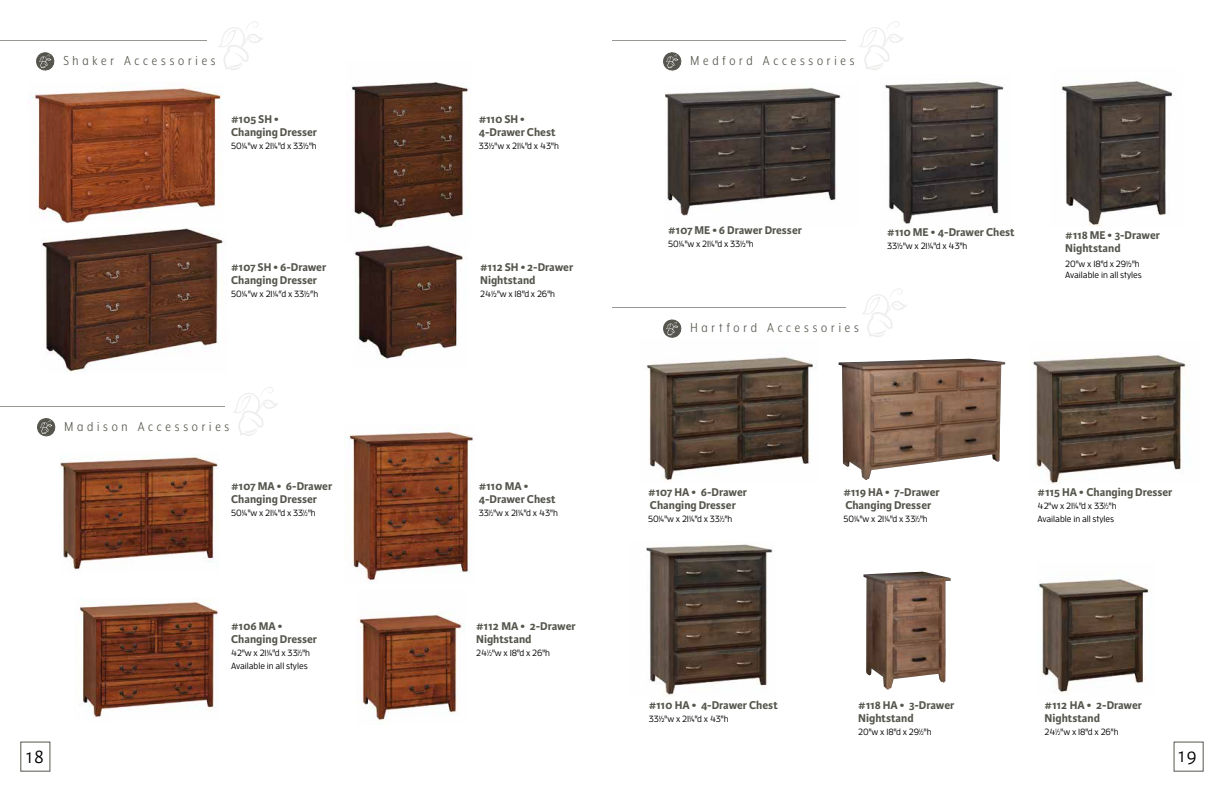
<style>
.page{position:relative;width:1224px;height:792px;background:#fff}
.page>*{position:absolute;margin:0;border:0;box-sizing:border-box;transform-origin:0 0}
.t1{font:300 20.2px "Karmina Sans";color:#000}
.t2{font:15px "Mr Eaves XL Mod Nar OT";letter-spacing:.255em;color:#56554d}
.t3{font:700 12px/13px "Karmina Sans";color:#56554d}
.t4{font:500 9px/13px "Enzo OT";color:#000}
.s1{font-size:4.9px}
</style>
<div class="page">
<img style="left:30px;top:88px;width:192px;height:136px">
<img style="left:351px;top:82px;width:117px;height:147px">
<img style="left:354px;top:244px;width:109px;height:115px">
<img style="left:42px;top:229px;width:182px;height:143px">
<hr style="left:0;top:40px;width:207px;height:1px;background:#56554d">
<hr style="left:0;top:406px;width:225px;height:1px;background:#56554d">
<svg style="left:36px;top:52px;width:19px;height:19px"></svg>
<svg style="left:37px;top:418px;width:19px;height:19px"></svg>
<svg style="left:218px;top:21px;width:45px;height:49px"></svg>
<svg style="left:233px;top:387px;width:45px;height:49px"></svg>
<hr style="left:612px;top:40px;width:234px;height:1px;background:#56554d">
<hr style="left:612px;top:307px;width:234px;height:1px;background:#56554d">
<svg style="left:663px;top:52px;width:19px;height:19px"></svg>
<svg style="left:663px;top:319px;width:19px;height:19px"></svg>
<svg style="left:859px;top:21px;width:45px;height:49px"></svg>
<svg style="left:862px;top:288px;width:45px;height:49px"></svg>
<img style="left:665px;top:87px;width:176px;height:129px">
<img style="left:885px;top:81px;width:119px;height:144px">
<img style="left:1062px;top:81px;width:113px;height:146px">
<img style="left:60px;top:457px;width:159px;height:113px">
<img style="left:80px;top:600px;width:139px;height:117px">
<img style="left:349px;top:431px;width:124px;height:151px">
<img style="left:358px;top:613px;width:107px;height:108px">
<img style="left:838px;top:359px;width:167px;height:121px">
<img style="left:863px;top:572px;width:88px;height:118px">
<img style="left:646px;top:357px;width:171px;height:124px">
<img style="left:1032px;top:355px;width:154px;height:128px">
<img style="left:646px;top:544px;width:127px;height:152px">
<img style="left:1038px;top:579px;width:113px;height:115px">
<p class="t2" style="left:63px;top:52px;width:154px">Shaker Accessories</p>
<p class="t2" style="left:690px;top:52px;width:166px">Medford Accessories</p>
<p class="t3" style="left:231px;top:113px;width:88px">#105 SH •<br>Changing Dresser</p>
<p class="t4" style="left:231px;top:139px;width:87px">50¼"w x 21¼"d x 331/2"h</p>
<p class="t3" style="left:479px;top:113px;width:78px">#110 SH •<br>4-Drawer Chest</p>
<p class="t4" style="left:479px;top:139px;width:82px">331/2"w x 21¼"d x 43"h</p>
<p class="t3" style="left:231px;top:261px;width:97px">#107 SH • 6-Drawer<br>Changing Dresser</p>
<p class="t4" style="left:231px;top:287px;width:89px">50¼”w x 21¼”d x 331/2”h</p>
<p class="t3" style="left:480px;top:261px;width:95px">#112 SH • 2-Drawer<br>Nightstand</p>
<p class="t4" style="left:480px;top:287px;width:76px">24½"w x 18"d x 26"h</p>
<p class="t3" style="left:668px;top:224px;width:135px">#107 ME • 6 Drawer Dresser</p>
<p class="t4" style="left:668px;top:237px;width:87px">50¼"w x 211/4"d x 331/2"h</p>
<p class="t3" style="left:887px;top:226px;width:129px">#110 ME • 4-Drawer Chest</p>
<p class="t4" style="left:887px;top:240px;width:82px">331/2"w x 211/4"d x 43"h</p>
<p class="t3" style="left:1065px;top:229px;width:96px">#118 ME • 3-Drawer<br>Nightstand</p>
<p class="t4" style="left:1065px;top:258px;width:78px;line-height:11px">20"w x 18"d x 291/2"h<br>Available in all styles</p>
<p class="t2" style="left:690px;top:319px;width:170px">Hartford Accessories</p>
<p class="t2" style="left:64px;top:418px;width:167px">Madison Accessories</p>
<p class="t3" style="left:231px;top:480px;width:103px">#107 MA • 6-Drawer<br>Changing Dresser</p>
<p class="t4" style="left:231px;top:506px;width:86px">50¼"w x 211/4"d x 33<sup>1</sup>⁄<span class="s1">2</span>"h</p>
<p class="t3" style="left:479px;top:480px;width:78px">#110 MA •<br>4-Drawer Chest</p>
<p class="t4" style="left:479px;top:506px;width:81px">33<sup>1</sup>⁄<span class="s1">2</span>"w x 211/4"d x 43"h</p>
<p class="t3" style="left:648px;top:486px;width:101px">#107 HA • 6-Drawer<br>Changing Dresser</p>
<p class="t4" style="left:648px;top:512px;width:86px">50¼"w x 211/4"d x 33<sup>1</sup>⁄<span class="s1">2</span>"h</p>
<p class="t3" style="left:843px;top:486px;width:98px">#119 HA • 7-Drawer<br>Changing Dresser</p>
<p class="t4" style="left:843px;top:512px;width:86px">50¼"w x 211/4"d x 33<sup>1</sup>⁄<span class="s1">2</span>"h</p>
<p class="t3" style="left:1038px;top:486px;width:136px">#115 HA • Changing Dresser</p>
<p class="t4" style="left:1038px;top:499px;width:80px">42"w x 211/4"d x 33<sup>1</sup>⁄<span class="s1">2</span>"h<br>Available in all styles</p>
<p class="t3" style="left:231px;top:620px;width:88px">#106 MA •<br>Changing Dresser</p>
<p class="t4" style="left:231px;top:646px;width:80px">42"w x 211/4"d x 33<sup>1</sup>⁄<span class="s1">2</span>"h<br>Available in all styles</p>
<p class="t3" style="left:476px;top:620px;width:101px">#112 MA • 2-Drawer<br>Nightstand</p>
<p class="t4" style="left:476px;top:646px;width:75px">24<sup>1</sup>⁄<span class="s1">2</span>"w x 18"d x 26"h</p>
<p class="t3" style="left:649px;top:699px;width:131px">#110 HA • 4-Drawer Chest</p>
<p class="t4" style="left:649px;top:712px;width:81px">331/2"w x 211/4"d x 43"h</p>
<p class="t3" style="left:858px;top:699px;width:98px">#118 HA • 3-Drawer<br>Nightstand</p>
<p class="t4" style="left:858px;top:725px;width:75px">20"w x 18"d x 29<sup>1</sup>⁄<span class="s1">2</span>"h</p>
<p class="t3" style="left:1045px;top:699px;width:99px">#112 HA • 2-Drawer<br>Nightstand</p>
<p class="t4" style="left:1045px;top:725px;width:75px">24<sup>1</sup>⁄<span class="s1">2</span>"w x 18"d x 26"h</p>
<h1 class="t1" style="left:26px;top:746px;width:20px">18</h1>
<h1 class="t1" style="left:1178px;top:745px;width:20px">19</h1>
</div>
